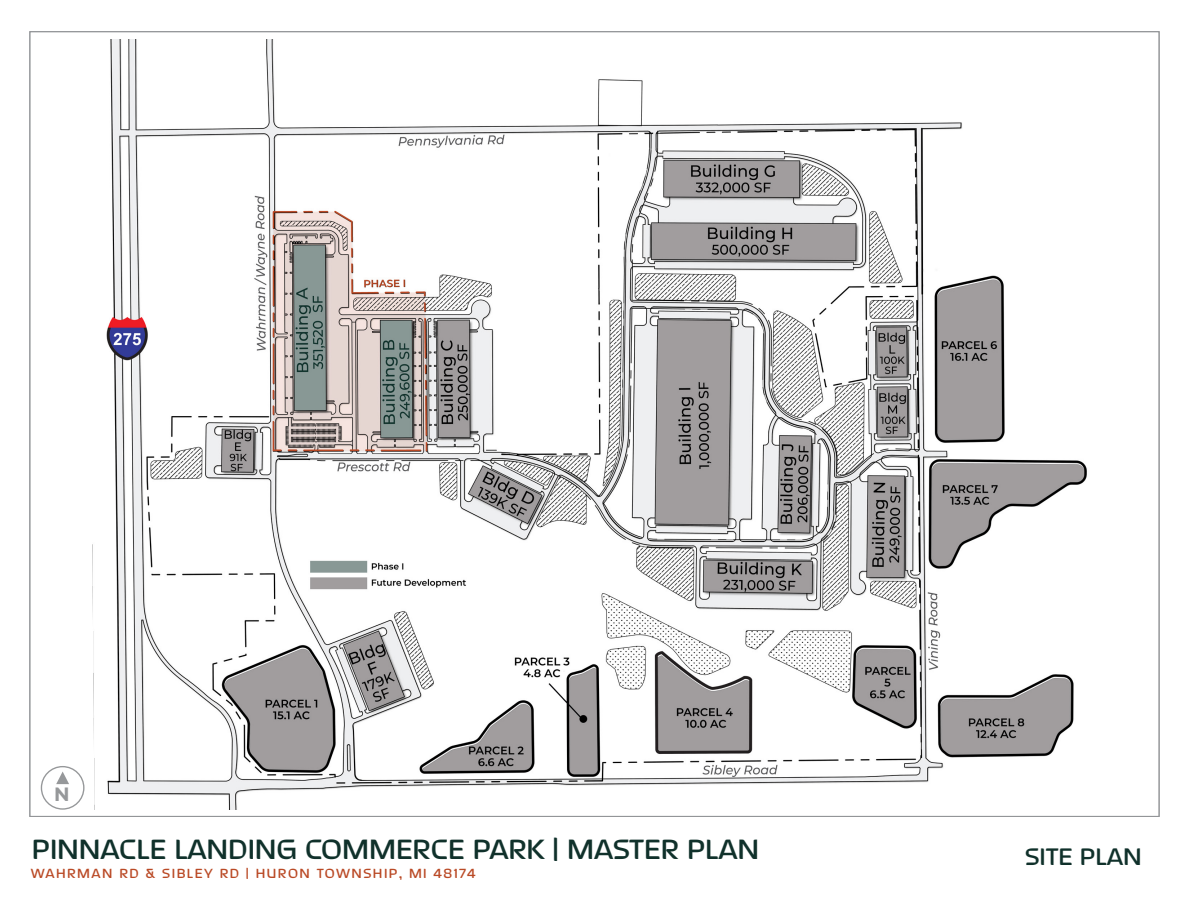
<style>
.page{position:relative;width:1188px;height:918px;background:#fff}
.page>*{position:absolute;margin:0;border:0;box-sizing:border-box;transform-origin:0 0}
.t1{font:500 31.5px "September";color:#10312b}
.t2{font:500 27px "September";color:#10312b}
.t3{font:700 19.2px "Montserrat";color:#96989a}
.t4{font:500 15px "September";letter-spacing:.1em;color:#ba4a26}
</style>
<div class="page">
<div style="left:41px;top:766px;width:44px;height:44px;border:1px solid #96989a;border-radius:50%"></div>
<svg style="left:56px;top:772px;width:13px;height:12px"></svg>
<img style="left:93px;top:40px;width:994px;height:770px">
<p class="t3" style="left:54px;top:781px;width:17px">N</p>
<h1 class="t1" style="left:32px;top:829px;width:729px">PINNACLE LANDING COMMERCE PARK | MASTER PLAN</h1>
<h2 class="t2" style="left:1025px;top:839px;width:118px">SITE PLAN</h2>
<p class="t4" style="left:31px;top:863px;width:446px">WAHRMAN RD &amp; SIBLEY RD | HURON TOWNSHIP, MI 48174</p>
</div>
